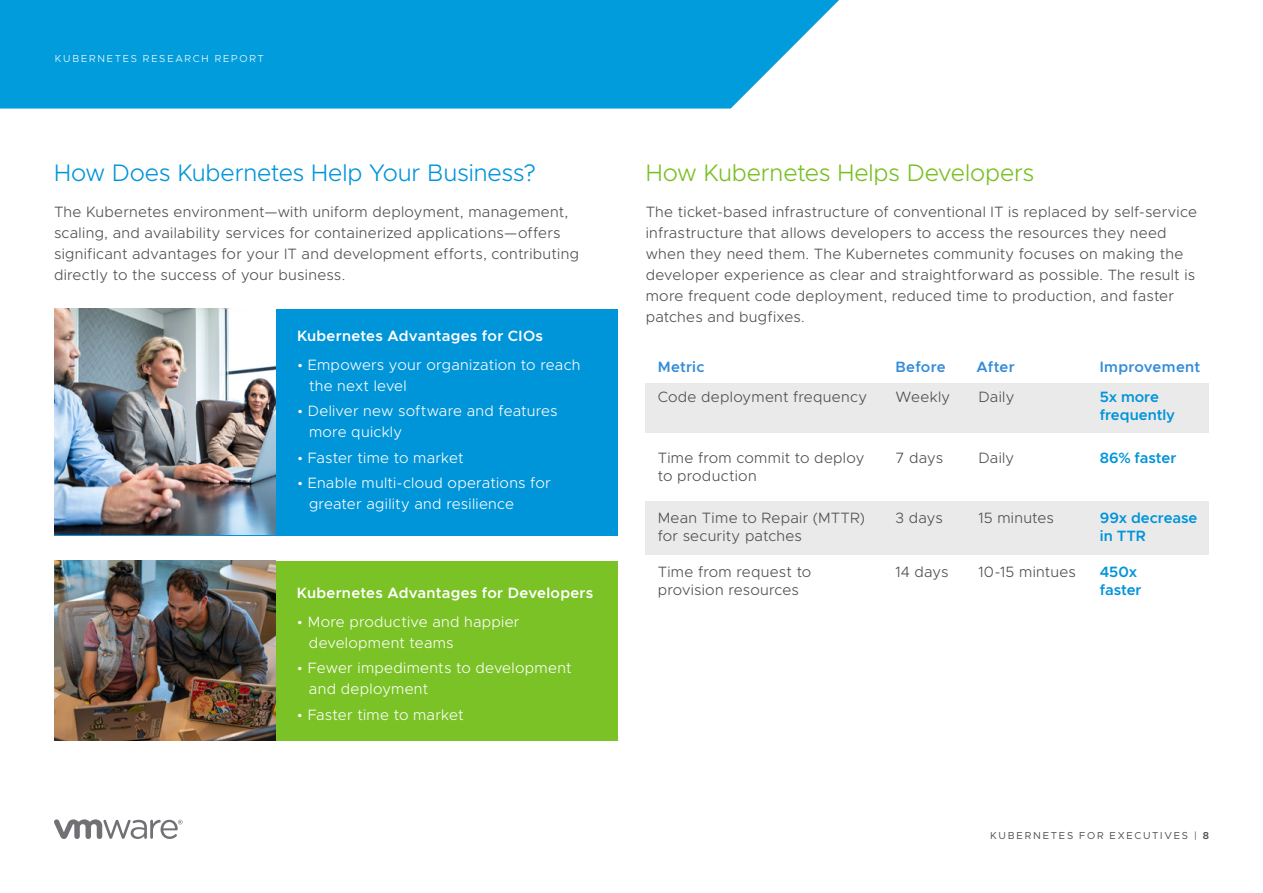
<style>
.page{position:relative;width:1263px;height:893px;background:#fff}
.page>*{position:absolute;margin:0;border:0;box-sizing:border-box;transform-origin:0 0}
.t1{font:300 24px "Metropolis";letter-spacing:-.005em;color:#0094d9}
.t2{font:300 24px "Metropolis";letter-spacing:-.005em;color:#78bf21}
.t3{font:300 15px/21px "Metropolis";letter-spacing:.02em;color:#4d4d4f}
.t4{font:300 15px/21px "Metropolis";letter-spacing:.02em;color:#fff}
.t5{font:600 15px "Metropolis";letter-spacing:.015em;color:#fff}
.t6{font:600 15px/18px "Metropolis";letter-spacing:-.005em;color:#0094d9}
.t7{font:600 15px "Metropolis";letter-spacing:.015em;color:#338cd9}
.t8{font:10.2px "Metropolis";letter-spacing:.17em;color:#4d4d4f}
.t9{font:300 10.2px "Metropolis";letter-spacing:.175em;color:#fff}
.s1{font-weight:600}
</style>
<div class="page">
<div style="left:54px;top:561px;width:563px;height:180px;background:#7ac226"></div>
<div style="left:646px;top:384px;width:563px;height:49px;background:#eaeaeb"></div>
<div style="left:646px;top:501px;width:563px;height:54px;background:#eaeaeb"></div>
<svg style="left:0;top:0;width:839px;height:109px;background:#11a2de"></svg>
<svg style="left:54px;top:819px;width:129px;height:20px"></svg>
<div style="left:54px;top:309px;width:563px;height:226px;background:#0094d9"></div>
<img style="left:54px;top:561px;width:221px;height:180px">
<img style="left:54px;top:309px;width:221px;height:226px">
<p class="t9" style="left:55px;top:52px;width:210px">KUBERNETES RESEARCH REPORT</p>
<h1 class="t1" style="left:54px;top:158px;width:483px">How Does Kubernetes Help Your Business?</h1>
<p class="t3" style="left:54px;top:201px;width:526px">The Kubernetes environment—with uniform deployment, management, scaling, and availability services for containerized applications—offers significant advantages for your IT and development efforts, contributing directly to the success of your business.</p>
<p class="t5" style="left:297px;top:327px;width:247px">Kubernetes Advantages for CIOs</p>
<p class="t4" style="left:309px;top:354px;width:273px;text-indent:-12px">• Empowers your organization to reach the next level</p>
<p class="t4" style="left:309px;top:401px;width:250px;text-indent:-12px">• Deliver new software and features more quickly</p>
<p class="t4" style="left:297px;top:447px;width:168px">• Faster time to market</p>
<p class="t4" style="left:309px;top:473px;width:243px;text-indent:-12px">• Enable multi-cloud operations for greater agility and resilience</p>
<p class="t5" style="left:297px;top:583px;width:298px">Kubernetes Advantages for Developers</p>
<p class="t4" style="left:309px;top:611px;width:212px;text-indent:-12px">• More productive and happier development teams</p>
<p class="t4" style="left:309px;top:657px;width:264px;text-indent:-12px">• Fewer impediments to development and deployment</p>
<p class="t4" style="left:297px;top:704px;width:168px">• Faster time to market</p>
<h1 class="t2" style="left:646px;top:158px;width:390px">How Kubernetes Helps Developers</h1>
<p class="t3" style="left:646px;top:201px;width:553px">The ticket-based infrastructure of conventional IT is replaced by self-service infrastructure that allows developers to access the resources they need when they need them. The Kubernetes community focuses on making the developer experience as clear and straightforward as possible. The result is more frequent code deployment, reduced time to production, and faster patches and bugfixes.</p>
<p class="t7" style="left:658px;top:357px;width:48px">Metric</p>
<p class="t3" style="left:658px;top:386px;width:211px">Code deployment frequency</p>
<p class="t3" style="left:895px;top:386px;width:56px">Weekly</p>
<p class="t3" style="left:978px;top:386px;width:37px">Daily</p>
<p class="t6" style="left:1100px;top:387px;width:77px">5x more frequently</p>
<p class="t3" style="left:658px;top:449px;width:208px;line-height:18px">Time from commit to deploy to production</p>
<p class="t3" style="left:895px;top:448px;width:49px">7 days</p>
<p class="t3" style="left:978px;top:448px;width:37px">Daily</p>
<p class="t6" style="left:1100px;top:449px;width:78px">86% faster</p>
<p class="t3" style="left:658px;top:509px;width:209px;line-height:18px">Mean Time to Repair (MTTR) for security patches</p>
<p class="t3" style="left:895px;top:507px;width:49px">3 days</p>
<p class="t3" style="left:978px;top:507px;width:77px">15 minutes</p>
<p class="t6" style="left:1100px;top:509px;width:99px">99x decrease in TTR</p>
<p class="t3" style="left:658px;top:563px;width:155px;line-height:18px">Time from request to provision resources</p>
<p class="t3" style="left:895px;top:561px;width:55px">14 days</p>
<p class="t3" style="left:978px;top:561px;width:99px">10-15 mintues</p>
<p class="t6" style="left:1100px;top:563px;width:43px">450x faster</p>
<p class="t7" style="left:895px;top:357px;width:52px">Before</p>
<p class="t7" style="left:976px;top:357px;width:40px">After</p>
<p class="t7" style="left:1100px;top:357px;width:102px">Improvement</p>
<p class="t8" style="left:990px;top:829px;width:220px">KUBERNETES FOR EXECUTIVES | <span class="s1">8</span></p>
</div>
